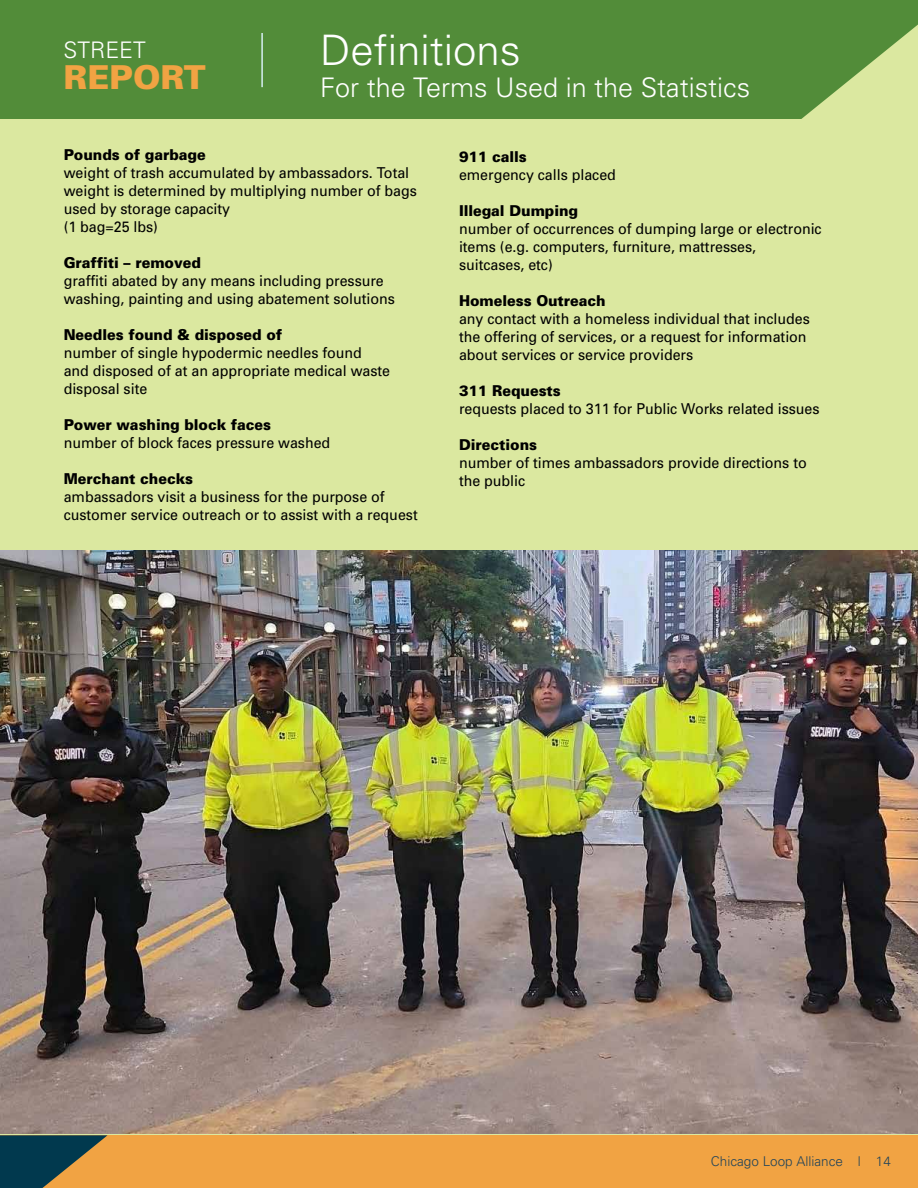
<style>
.page{position:relative;width:918px;height:1188px;background:#fff}
.page>*{position:absolute;margin:0;border:0;box-sizing:border-box;transform-origin:0 0}
.t1{font:300 42px "Univers";color:#fff}
.t2{font:900 33px "Univers";color:#f1a343}
.t3{font:300 27px "Univers";color:#fff}
.t4{font:300 22.8px "Univers";color:#fff}
.t5{font:15px/18px "Univers";color:#000;scale:.95 1}
.t6{font:900 15px "Univers";color:#000;scale:.95 1}
.t7{font:300 13.5px "Univers";color:#224459}
</style>
<div class="page">
<div style="left:0;top:0;width:918px;height:1177px;background:#dbe8a0"></div>
<div style="left:0;top:1135px;width:918px;height:53px;background:#f1a343"></div>
<svg style="left:0;top:1135px;width:108px;height:53px"></svg>
<div style="left:0;top:0;width:918px;height:119px;background:#528c39"></div>
<svg style="left:801px;top:25px;width:117px;height:94px"></svg>
<hr style="left:261px;top:33px;width:2px;height:54px;background:#d5eef2">
<img style="left:0;top:551px;width:918px;height:583px">
<h3 class="t4" style="left:64px;top:36px;width:84px">STREET</h3>
<h2 class="t2" style="left:64px;top:57px;width:144px">REPORT</h2>
<h1 class="t1" style="left:320px;top:24px;width:202px">Definitions</h1>
<h3 class="t3" style="left:320px;top:71px;width:432px">For the Terms Used in the Statistics</h3>
<p class="t6" style="left:64px;top:145px;width:151px">Pounds of garbage</p>
<p class="t5" style="left:64px;top:163px;width:373px">weight of trash accumulated by ambassadors. Total weight is determined by multiplying number of bags used by storage capacity<br>(1 bag=25 lbs)</p>
<p class="t6" style="left:64px;top:253px;width:146px">Graffiti – removed</p>
<p class="t5" style="left:64px;top:271px;width:350px">graffiti abated by any means including pressure washing, painting and using abatement solutions</p>
<p class="t6" style="left:64px;top:325px;width:232px">Needles found &amp; disposed of</p>
<p class="t5" style="left:64px;top:343px;width:345px">number of single hypodermic needles found and disposed of at an appropriate medical waste disposal site</p>
<p class="t6" style="left:64px;top:415px;width:220px">Power washing block faces</p>
<p class="t5" style="left:64px;top:433px;width:282px">number of block faces pressure washed</p>
<p class="t6" style="left:64px;top:469px;width:138px">Merchant checks</p>
<p class="t5" style="left:64px;top:487px;width:374px">ambassadors visit a business for the purpose of customer service outreach or to assist with a request</p>
<p class="t6" style="left:459px;top:147px;width:73px">911 calls</p>
<p class="t5" style="left:459px;top:165px;width:167px">emergency calls placed</p>
<p class="t6" style="left:459px;top:201px;width:127px">Illegal Dumping</p>
<p class="t5" style="left:459px;top:219px;width:383px">number of occurrences of dumping large or electronic items (e.g. computers, furniture, mattresses, suitcases, etc)</p>
<p class="t6" style="left:459px;top:291px;width:156px">Homeless Outreach</p>
<p class="t5" style="left:459px;top:309px;width:371px">any contact with a homeless individual that includes the offering of services, or a request for information about services or service providers</p>
<p class="t6" style="left:459px;top:381px;width:109px">311 Requests</p>
<p class="t5" style="left:459px;top:399px;width:381px">requests placed to 311 for Public Works related issues</p>
<p class="t6" style="left:459px;top:435px;width:84px">Directions</p>
<p class="t5" style="left:459px;top:453px;width:368px">number of times ambassadors provide directions to the public</p>
<p class="t7" style="left:711px;top:1153px;width:182px">Chicago Loop Alliance | 14</p>
</div>
